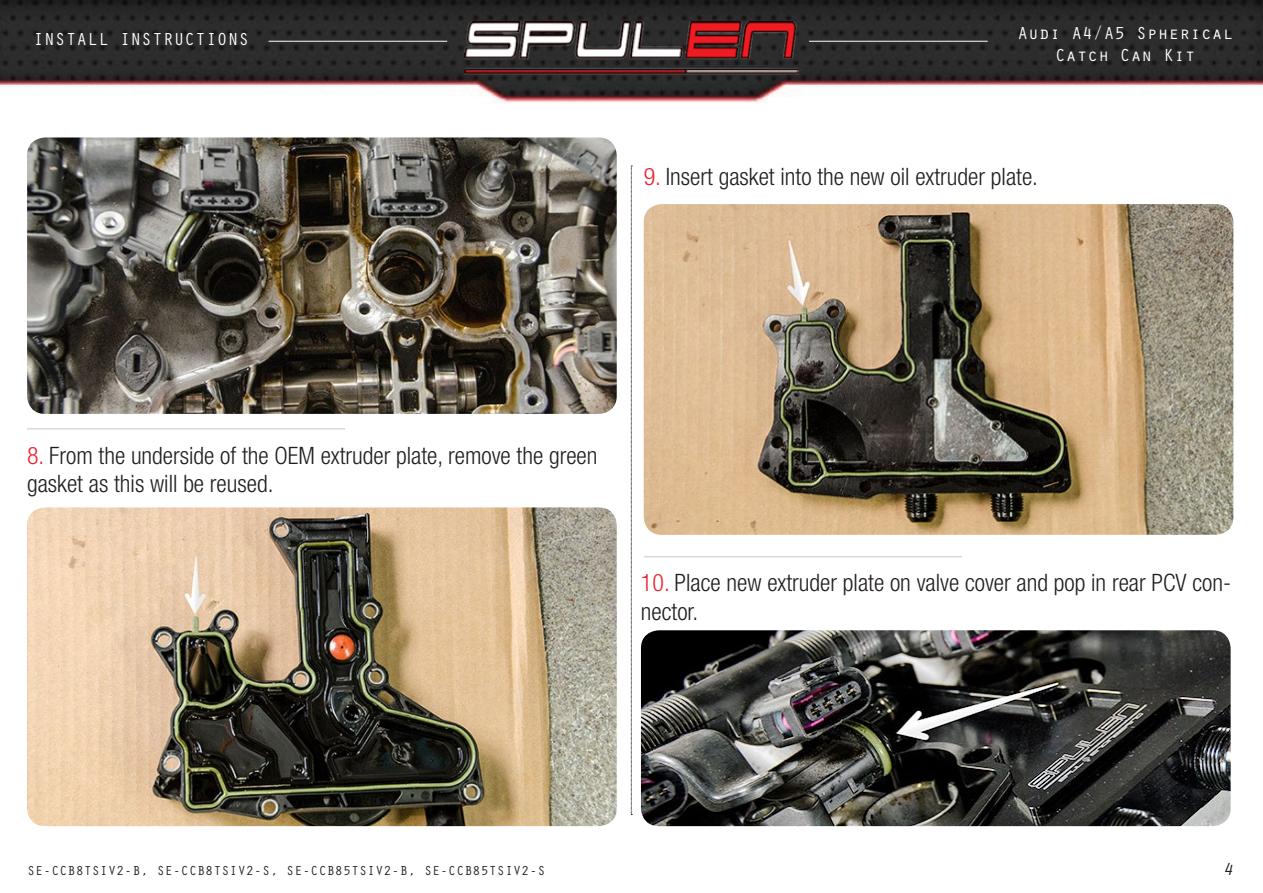
<style>
.page{position:relative;width:1263px;height:893px;background:#fff}
.page>*{position:absolute;margin:0;border:0;box-sizing:border-box;transform-origin:0 0}
.t1{font:300 condensed 24px/28.8px "Helvetica Neue LT Std";color:#231f20}
.t2{font:18px/21.6px "Orator Std";color:#fff;text-align:center}
.t3{font:italic 18px "Orator Std";color:#231f20}
.t4{font:13.5px "Orator Std";color:#231f20}
.s1{color:#ea232f}
</style>
<div class="page">
<img style="left:0;top:0;width:1263px;height:102px">
<hr style="left:269px;top:41px;width:178px;height:1px;background:#fff">
<hr style="left:809px;top:41px;width:179px;height:1px;background:#fff">
<svg style="left:631px;top:166px;width:1px;height:649px"></svg>
<img style="left:464px;top:22px;width:334px;height:52px">
<img style="left:27px;top:137px;width:590px;height:277px">
<img style="left:644px;top:204px;width:589px;height:331px">
<hr style="left:644px;top:556px;width:318px;height:1px;background:#d8d9d8">
<img style="left:27px;top:507px;width:590px;height:319px">
<hr style="left:27px;top:428px;width:318px;height:2px;background:#d8d9d8">
<img style="left:641px;top:630px;width:589px;height:196px">
<p class="t2" style="left:33px;top:28px;width:218px">INSTALL INSTRUCTIONS</p>
<p class="t2" style="left:1017px;top:22px;width:218px">Audi A4/A5 Spherical<br>Catch Can Kit</p>
<p class="t1" style="left:644px;top:162px;width:396px"><span class="s1">9.</span> Insert gasket into the new oil extruder plate.</p>
<p class="t1" style="left:27px;top:441px;width:572px"><span class="s1">8.</span> From the underside of the OEM extruder plate, remove the green gasket as this will be reused.</p>
<p class="t1" style="left:641px;top:568px;width:592px"><span class="s1">10.</span> Place new extruder plate on valve cover and pop in rear PCV con&shy;nector.</p>
<p class="t4" style="left:27px;top:861px;width:520px">SE-CCB8TSIV2-B, SE-CCB8TSIV2-S, SE-CCB85TSIV2-B, SE-CCB85TSIV2-S</p>
<p class="t3" style="left:1222px;top:856px;width:12px">4</p>
</div>
